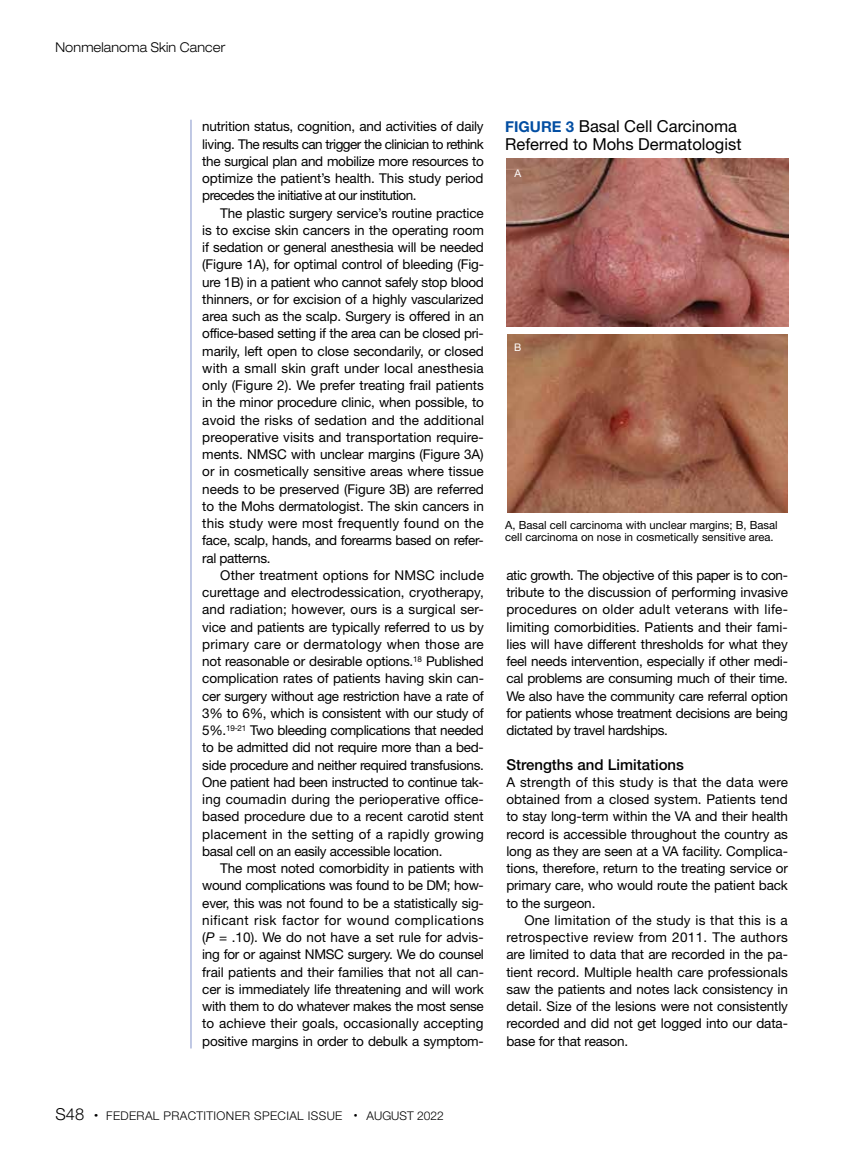
<style>
.page{position:relative;width:851px;height:1161px;background:#fff}
.page>*{position:absolute;margin:0;border:0;box-sizing:border-box;transform-origin:0 0}
.t1{font:16.5px/18px "Helvetica Neue LT Std";color:#000}
.t2{font:500 15px "Helvetica Neue LT Std";color:#000}
.t3{font:13.5px/17.2px "Helvetica Neue LT Std";letter-spacing:-.025em;color:#000;text-align:justify}
.t4{font:300 expanded 13.5px "Helvetica Neue LT Std";letter-spacing:.01em;color:#000;scale:.9 1}
.t5{font:300 12px "Helvetica Neue LT Std";letter-spacing:.03em;color:#000}
.t6{font:11.25px/12px "Helvetica Neue LT Std";color:#000}
.t7{font:10.5px "Helvetica Neue LT Std";color:#fff}
.s1{font-style:italic}
.s2{font-weight:700;font-size:15px;color:#034ea2}
.s3{font-size:16.5px}
</style>
<div class="page">
<hr style="left:190px;top:120px;width:1px;height:928px;background:#8394ca">
<img style="left:507px;top:159px;width:281px;height:168px">
<img style="left:508px;top:334px;width:280px;height:179px">
<p class="t4" style="left:56px;top:40px;width:190px">Nonmelanoma Skin Cancer</p>
<p class="t3" style="left:202px;top:118px;width:283px">nutrition status, cognition, and activities of daily living. The results can trigger the clinician to rethink the surgical plan and mobilize more resources to optimize the patient’s health. This study period precedes the initiative at our institution.</p>
<p class="t3" style="left:202px;top:204px;width:283px;text-indent:18px">The plastic surgery service’s routine practice is to excise skin cancers in the operating room if sedation or general anesthesia will be needed (Figure 1A), for optimal control of bleeding (Fig&shy;ure 1B) in a patient who cannot safely stop blood thinners, or for excision of a highly vascularized area such as the scalp. Surgery is offered in an office-based setting if the area can be closed pri&shy;marily, left open to close secondarily, or closed with a small skin graft under local anesthesia only (Figure 2). We prefer treating frail patients in the minor procedure clinic, when possible, to avoid the risks of sedation and the additional preoperative visits and transportation require&shy;ments. NMSC with unclear margins (Figure 3A) or in cosmetically sensitive areas where tissue needs to be preserved (Figure 3B) are referred to the Mohs dermatologist. The skin cancers in this study were most frequently found on the face, scalp, hands, and forearms based on refer&shy;ral patterns.</p>
<p class="t3" style="left:202px;top:566px;width:283px;text-indent:18px">Other treatment options for NMSC include curettage and electrodessication, cryotherapy, and radiation; however, ours is a surgical ser&shy;vice and patients are typically referred to us by primary care or dermatology when those are not reasonable or desirable options.<sup>18</sup> Published complication rates of patients having skin can&shy;cer surgery without age restriction have a rate of 3% to 6%, which is consistent with our study of 5%.<sup>19-21</sup> Two bleeding complications that needed to be admitted did not require more than a bed&shy;side procedure and neither required transfusions.<br>One patient had been instructed to continue tak&shy;ing coumadin during the perioperative office&shy;based procedure due to a recent carotid stent placement in the setting of a rapidly growing basal cell on an easily accessible location.</p>
<p class="t3" style="left:202px;top:859px;width:283px;text-indent:18px">The most noted comorbidity in patients with wound complications was found to be DM; how&shy;ever, this was not found to be a statistically sig&shy;nificant risk factor for wound complications (<span class="s1">P</span> = .10). We do not have a set rule for advis&shy;ing for or against NMSC surgery. We do counsel frail patients and their families that not all can&shy;cer is immediately life threatening and will work with them to do whatever makes the most sense to achieve their goals, occasionally accepting positive margins in order to debulk a symptom-</p>
<p class="t1" style="left:505px;top:117px;width:238px"><span class="s2">FIGURE 3</span> Basal Cell Carcinoma<br>Referred to Mohs Dermatologist</p>
<p class="t7" style="left:514px;top:167px;width:8px">A</p>
<p class="t7" style="left:514px;top:341px;width:9px">B</p>
<p class="t6" style="left:505px;top:519px;width:274px">A, Basal cell carcinoma with unclear margins; B, Basal cell carcinoma on nose in cosmetically sensitive area.</p>
<p class="t3" style="left:506px;top:566px;width:283px">atic growth. The objective of this paper is to con&shy;tribute to the discussion of performing invasive procedures on older adult veterans with life&shy;limiting comorbidities. Patients and their fami&shy;lies will have different thresholds for what they feel needs intervention, especially if other medi&shy;cal problems are consuming much of their time.<br>We also have the community care referral option for patients whose treatment decisions are being dictated by travel hardships.</p>
<p class="t2" style="left:506px;top:755px;width:179px">Strengths and Limitations</p>
<p class="t3" style="left:506px;top:773px;width:283px">A strength of this study is that the data were obtained from a closed system. Patients tend to stay long-term within the VA and their health record is accessible throughout the country as long as they are seen at a VA facility. Complica&shy;tions, therefore, return to the treating service or primary care, who would route the patient back to the surgeon.</p>
<p class="t3" style="left:506px;top:911px;width:283px;text-indent:18px">One limitation of the study is that this is a retrospective review from 2011. The authors are limited to data that are recorded in the pa&shy;tient record. Multiple health care professionals saw the patients and notes lack consistency in detail. Size of the lesions were not consistently recorded and did not get logged into our data&shy;base for that reason.</p>
<p class="t5" style="left:56px;top:1108px;width:390px"><span class="s3">S48</span> <sup>•</sup> FEDERAL PRACTITIONER SPECIAL ISSUE <sup>•</sup> AUGUST 2022</p>
</div>
